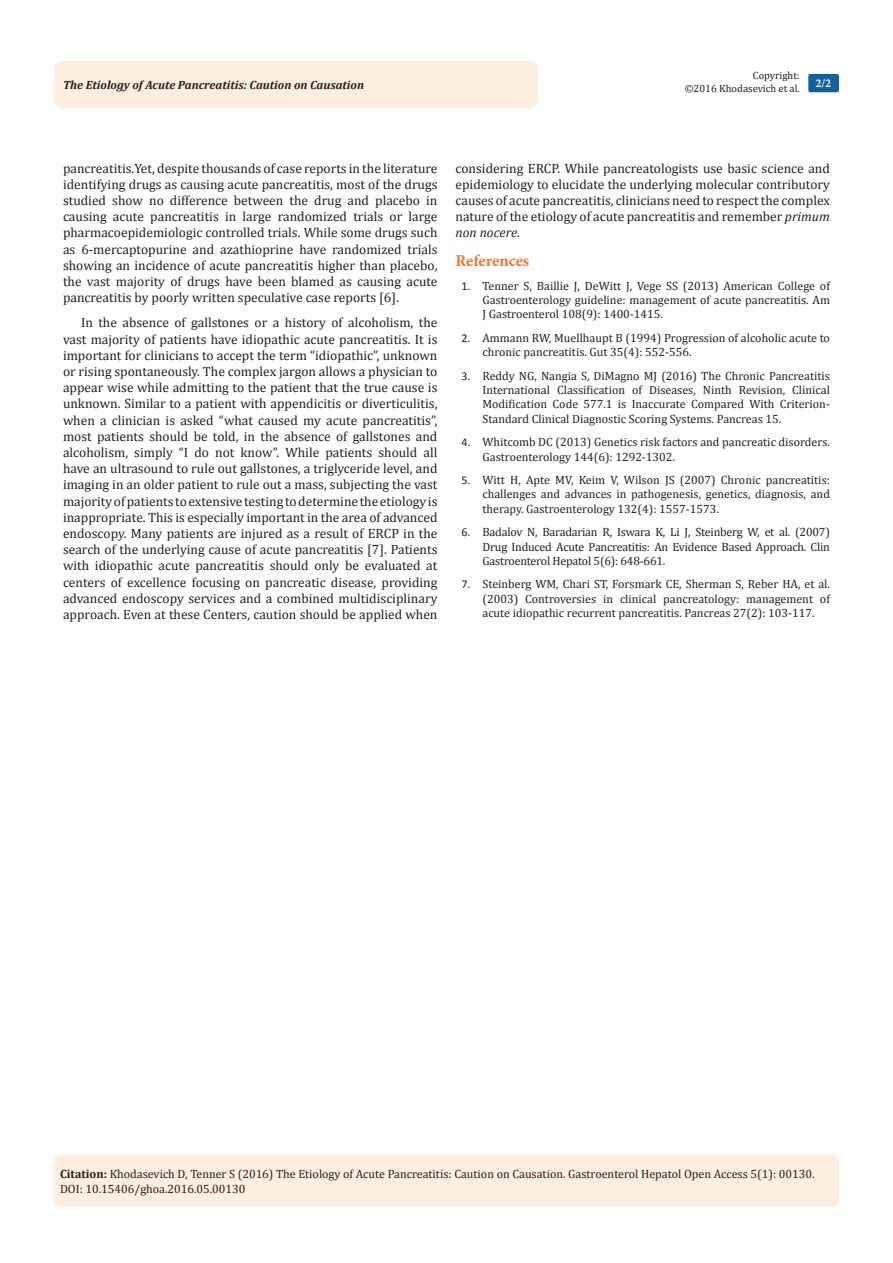
<style>
.page{position:relative;width:893px;height:1263px;background:#fff}
.page>*{position:absolute;margin:0;border:0;box-sizing:border-box;transform-origin:0 0}
.t1{font:700 16.5px "Minion Pro";letter-spacing:-.005em;color:#f37331}
.t2{font:13.5px/16.2px "Cambria";color:#231f20;text-align:justify}
.Citation{font:12px/14.4px "Cambria";color:#231f20;text-align:justify}
.t3{font:italic 700 12px "Cambria";color:#231f20}
.t4{font:700 12px "Minion Pro";color:#fff}
.t5{font:10.5px/12.6px "Cambria";color:#231f20;text-align:right}
.s1{font-style:italic}
.s2{font-family:"Calibri"}
.s3{font-weight:700}
</style>
<div class="page">
<div style="left:54px;top:1155px;width:785px;height:51px;background:#feeee0;border-radius:7px"></div>
<div style="left:54px;top:61px;width:484px;height:47px;background:#feeee0;border-radius:8px"></div>
<div style="left:808px;top:74px;width:31px;height:18px;background:#18609d;border-radius:2px"></div>
<p class="t5" style="left:685px;top:69px;width:117px">Copyright:<br>©2016 Khodasevich et al.</p>
<p class="t3" style="left:63px;top:77px;width:303px">The Etiology of Acute Pancreatitis: Caution on Causation</p>
<p class="t4" style="left:815px;top:75px;width:17px">2/2</p>
<p class="t2" style="left:63px;top:160px;width:376px">pancreatitis.Yet, despite thousands of case reports in the literature identifying drugs as causing acute pancreatitis, most of the drugs studied show no difference between the drug and placebo in causing acute pancreatitis in large randomized trials or large pharmacoepidemiologic controlled trials. While some drugs such as 6-mercaptopurine and azathioprine have randomized trials showing an incidence of acute pancreatitis higher than placebo, the vast majority of drugs have been blamed as causing acute pancreatitis by poorly written speculative case reports [6].</p>
<p class="t2" style="left:63px;top:315px;width:376px;text-indent:18px">In the absence of gallstones or a history of alcoholism, the vast majority of patients have idiopathic acute pancreatitis. It is important for clinicians to accept the term “idiopathic”, unknown or rising spontaneously. The complex jargon allows a physician to appear wise while admitting to the patient that the true cause is unknown. Similar to a patient with appendicitis or diverticulitis, when a clinician is asked “what caused my acute pancreatitis”, most patients should be told, in the absence of gallstones and alcoholism, simply “I do not know”. While patients should all have an ultrasound to rule out gallstones, a triglyceride level, and imaging in an older patient to rule out a mass, subjecting the vast majority of patients to extensive testing to determine the etiology is inappropriate. This is especially important in the area of advanced endoscopy. Many patients are injured as a result of ERCP in the search of the underlying cause of acute pancreatitis [7]. Patients with idiopathic acute pancreatitis should only be evaluated at centers of excellence focusing on pancreatic disease, providing advanced endoscopy services and a combined multidisciplinary approach. Even at these Centers, caution should be applied when</p>
<p class="t2" style="left:455px;top:160px;width:376px">considering ERCP. While pancreatologists use basic science and epidemiology to elucidate the underlying molecular contributory causes of acute pancreatitis, clinicians need to respect the complex nature of the etiology of acute pancreatitis and remember <span class="s1">primum non nocere</span>.</p>
<p class="t1" style="left:455px;top:249px;width:75px">References</p>
<p class="Citation" style="left:482px;top:278px;width:349px;text-indent:-21px"><span class="s2">1.</span> Tenner S, Baillie J, DeWitt J, Vege SS (2013) American College of Gastroenterology guideline: management of acute pancreatitis. Am J Gastroenterol 108(9): 1400-1415.</p>
<p class="Citation" style="left:482px;top:330px;width:349px;text-indent:-21px"><span class="s2">2.</span> Ammann RW, Muellhaupt B (1994) Progression of alcoholic acute to chronic pancreatitis. Gut 35(4): 552-556.</p>
<p class="Citation" style="left:482px;top:368px;width:349px;text-indent:-21px"><span class="s2">3.</span> Reddy NG, Nangia S, DiMagno MJ (2016) The Chronic Pancreatitis International Classification of Diseases, Ninth Revision, Clinical Modification Code 577.1 is Inaccurate Compared With Criterion-Standard Clinical Diagnostic Scoring Systems. Pancreas 15.</p>
<p class="Citation" style="left:482px;top:435px;width:349px;text-indent:-21px"><span class="s2">4.</span> Whitcomb DC (2013) Genetics risk factors and pancreatic disorders.<br>Gastroenterology 144(6): 1292-1302.</p>
<p class="Citation" style="left:482px;top:473px;width:349px;text-indent:-21px"><span class="s2">5.</span> Witt H, Apte MV, Keim V, Wilson JS (2007) Chronic pancreatitis: challenges and advances in pathogenesis, genetics, diagnosis, and therapy. Gastroenterology 132(4): 1557-1573.</p>
<p class="Citation" style="left:482px;top:525px;width:349px;text-indent:-21px"><span class="s2">6.</span> Badalov N, Baradarian R, Iswara K, Li J, Steinberg W, et al. (2007)<br>Drug Induced Acute Pancreatitis: An Evidence Based Approach. Clin Gastroenterol Hepatol 5(6): 648-661.</p>
<p class="Citation" style="left:482px;top:577px;width:349px;text-indent:-21px"><span class="s2">7.</span> Steinberg WM, Chari ST, Forsmark CE, Sherman S, Reber HA, et al. (2003) Controversies in clinical pancreatology: management of acute idiopathic recurrent pancreatitis. Pancreas 27(2): 103-117.</p>
<p class="Citation" style="left:60px;top:1167px;width:756px"><span class="s3">Citation:</span> Khodasevich D, Tenner S (2016) The Etiology of Acute Pancreatitis: Caution on Causation. Gastroenterol Hepatol Open Access 5(1): 00130.<br>DOI: 10.15406/ghoa.2016.05.00130</p>
</div>
